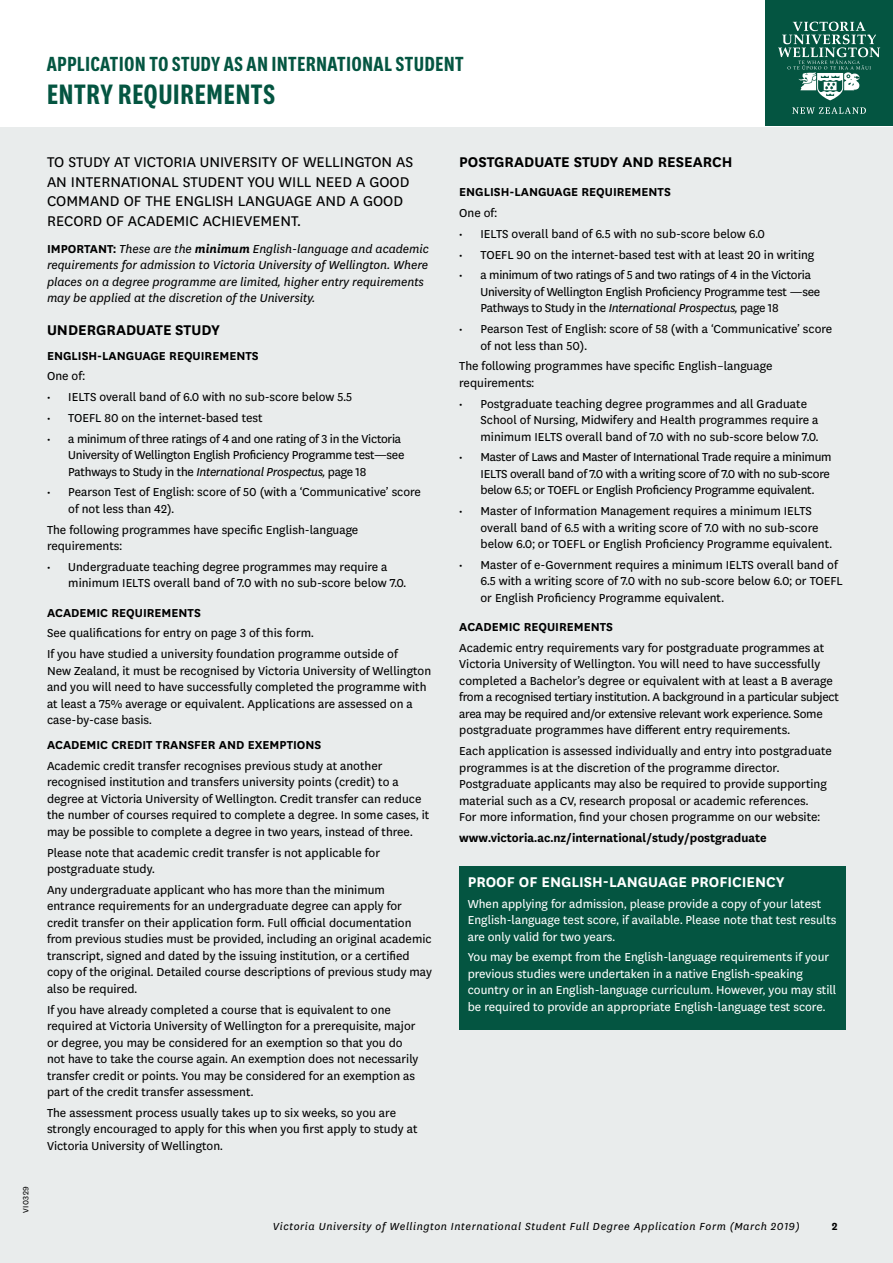
<style>
.page{position:relative;width:893px;height:1263px;background:#e9ecec}
.page>*{position:absolute;margin:0;border:0;box-sizing:border-box;transform-origin:0 0}
.t1{font:600 33px "Victoria Sans Comp";letter-spacing:.005em;color:#045541}
.t2{font:600 24px "Victoria Sans Comp";letter-spacing:.01em;color:#045541}
.t3{font:16.5px/19.5px "Victoria Sans";color:#000}
.t4{font:700 16.5px "Victoria Sans";color:#000}
.t5{font:700 16.5px "Victoria Sans";color:#fff}
.t6{font:13.5px/16.5px "Victoria Sans";color:#000}
.t7{font:13.5px/16.5px "Victoria Sans";letter-spacing:-.02em;color:#000}
.t8{font:13.5px/16.5px "Victoria Sans";color:#fff}
.t9{font:italic 13.5px/16.5px "Victoria Sans";color:#000}
.t10{font:700 13.5px "Victoria Sans";color:#000}
.t11{font:italic 12px "Victoria Sans";letter-spacing:.05em;color:#000}
.t12{font:700 12px "Victoria Sans";color:#000}
.t13{font:9px "Victoria Sans";letter-spacing:.05em;color:#000}
.s1{font-weight:700;font-style:normal}
.s2{font-weight:700}
.s3{font-style:italic}
</style>
<div class="page">
<div style="left:0;top:0;width:893px;height:127px;background:#fff"></div>
<div style="left:765px;top:0;width:128px;height:126px;background:#045541"></div>
<svg style="left:792px;top:107px;width:74px;height:7px"></svg>
<svg style="left:778px;top:22px;width:102px;height:78px"></svg>
<div style="left:459px;top:866px;width:387px;height:164px;background:#045541"></div>
<h2 class="t2" style="left:47px;top:49px;width:418px">APPLICATION TO STUDY AS AN INTERNATIONAL STUDENT</h2>
<h1 class="t1" style="left:47px;top:74px;width:230px">ENTRY REQUIREMENTS</h1>
<p class="t13" style="left:20px;top:1213px;width:28px;rotate:-90deg">VI0329</p>
<p class="t3" style="left:47px;top:152px;width:368px">TO STUDY AT VICTORIA UNIVERSITY OF WELLINGTON AS AN INTERNATIONAL STUDENT YOU WILL NEED A GOOD COMMAND OF THE ENGLISH LANGUAGE AND A GOOD RECORD OF ACADEMIC ACHIEVEMENT.</p>
<p class="t9" style="left:47px;top:240px;width:383px"><span class="s1">IMPORTANT:</span> These are the <span class="s2">minimum</span> English-language and academic requirements for admission to Victoria University of Wellington. Where places on a degree programme are limited, higher entry requirements may be applied at the discretion of the University.</p>
<p class="t4" style="left:47px;top:318px;width:174px">UNDERGRADUATE STUDY</p>
<p class="t10" style="left:47px;top:346px;width:213px">ENGLISH-LANGUAGE REQUIREMENTS</p>
<p class="t6" style="left:47px;top:367px;width:40px">One of:</p>
<p class="t6" style="left:47px;top:388px;width:307px">• IELTS overall band of 6.0 with no sub-score below 5.5</p>
<p class="t6" style="left:47px;top:409px;width:217px">• TOEFL 80 on the internet-based test</p>
<p class="t7" style="left:68px;top:430px;width:338px;text-indent:-21px">• a minimum of three ratings of 4 and one rating of 3 in the Victoria<br>University of Wellington English Proficiency Programme test—see<br>Pathways to Study in the <span class="s3">International Prospectus,</span> page 18</p>
<p class="t6" style="left:68px;top:483px;width:354px;text-indent:-21px">• Pearson Test of English: score of 50 (with a ‘Communicative’ score of not less than 42).</p>
<p class="t6" style="left:47px;top:520px;width:313px">The following programmes have specific English-language requirements:</p>
<p class="t6" style="left:68px;top:558px;width:339px;text-indent:-21px">• Undergraduate teaching degree programmes may require a minimum IELTS overall band of 7.0 with no sub-score below 7.0.</p>
<p class="t10" style="left:47px;top:603px;width:155px">ACADEMIC REQUIREMENTS</p>
<p class="t6" style="left:47px;top:622px;width:352px;line-height:20.7px">See qualifications for entry on page 3 of this form.<br>If you have studied a university foundation programme outside of</p>
<p class="t6" style="left:47px;top:661px;width:386px">New Zealand, it must be recognised by Victoria University of Wellington and you will need to have successfully completed the programme with at least a 75% average or equivalent. Applications are assessed on a case-by-case basis.</p>
<p class="t10" style="left:47px;top:735px;width:276px">ACADEMIC CREDIT TRANSFER AND EXEMPTIONS</p>
<p class="t6" style="left:47px;top:757px;width:384px">Academic credit transfer recognises previous study at another recognised institution and transfers university points (credit) to a degree at Victoria University of Wellington. Credit transfer can reduce the number of courses required to complete a degree. In some cases, it may be possible to complete a degree in two years, instead of three.</p>
<p class="t6" style="left:47px;top:843px;width:335px">Please note that academic credit transfer is not applicable for postgraduate study.</p>
<p class="t6" style="left:47px;top:881px;width:386px">Any undergraduate applicant who has more than the minimum entrance requirements for an undergraduate degree can apply for credit transfer on their application form. Full official documentation from previous studies must be provided, including an original academic transcript, signed and dated by the issuing institution, or a certified copy of the original. Detailed course descriptions of previous study may also be required.</p>
<p class="t6" style="left:47px;top:1000px;width:373px">If you have already completed a course that is equivalent to one required at Victoria University of Wellington for a prerequisite, major or degree, you may be considered for an exemption so that you do not have to take the course again. An exemption does not necessarily transfer credit or points. You may be considered for an exemption as part of the credit transfer assessment.</p>
<p class="t6" style="left:47px;top:1104px;width:372px">The assessment process usually takes up to six weeks, so you are strongly encouraged to apply for this when you first apply to study at<br>Victoria University of Wellington.</p>
<p class="t4" style="left:459px;top:151px;width:275px">POSTGRADUATE STUDY AND RESEARCH</p>
<p class="t10" style="left:459px;top:183px;width:213px">ENGLISH-LANGUAGE REQUIREMENTS</p>
<p class="t6" style="left:459px;top:204px;width:40px">One of:</p>
<p class="t6" style="left:459px;top:225px;width:307px">• IELTS overall band of 6.5 with no sub-score below 6.0</p>
<p class="t6" style="left:459px;top:246px;width:357px">• TOEFL 90 on the internet-based test with at least 20 in writing</p>
<p class="t7" style="left:480px;top:266px;width:341px;text-indent:-21px">• a minimum of two ratings of 5 and two ratings of 4 in the Victoria<br>University of Wellington English Proficiency Programme test —see<br>Pathways to Study in the <span class="s3">International Prospectus,</span> page 18</p>
<p class="t6" style="left:480px;top:320px;width:353px;text-indent:-21px">• Pearson Test of English: score of 58 (with a ‘Communicative’ score of not less than 50).</p>
<p class="t6" style="left:459px;top:357px;width:315px">The following programmes have specific English–language requirements:</p>
<p class="t6" style="left:480px;top:395px;width:339px;text-indent:-21px">• Postgraduate teaching degree programmes and all Graduate<br>School of Nursing, Midwifery and Health programmes require a minimum IELTS overall band of 7.0 with no sub-score below 7.0.</p>
<p class="t7" style="left:480px;top:448px;width:353px;text-indent:-21px">• Master of Laws and Master of International Trade require a minimum<br>IELTS overall band of 7.0 with a writing score of 7.0 with no sub-score below 6.5; or TOEFL or English Proficiency Programme equivalent.</p>
<p class="t6" style="left:480px;top:502px;width:353px;text-indent:-21px">• Master of Information Management requires a minimum IELTS overall band of 6.5 with a writing score of 7.0 with no sub-score below 6.0; or TOEFL or English Proficiency Programme equivalent.</p>
<p class="t6" style="left:480px;top:556px;width:364px;text-indent:-21px">• Master of e-Government requires a minimum IELTS overall band of<br>6.5 with a writing score of 7.0 with no sub-score below 6.0; or TOEFL or English Proficiency Programme equivalent.</p>
<p class="t10" style="left:459px;top:618px;width:155px">ACADEMIC REQUIREMENTS</p>
<p class="t6" style="left:459px;top:639px;width:381px">Academic entry requirements vary for postgraduate programmes at Victoria University of Wellington. You will need to have successfully completed a Bachelor’s degree or equivalent with at least a B average from a recognised tertiary institution. A background in a particular subject area may be required and/or extensive relevant work experience. Some postgraduate programmes have different entry requirements.</p>
<p class="t6" style="left:459px;top:742px;width:374px">Each application is assessed individually and entry into postgraduate programmes is at the discretion of the programme director.<br>Postgraduate applicants may also be required to provide supporting material such as a CV, research proposal or academic references.<br>For more information, find your chosen programme on our website:</p>
<p class="t10" style="left:459px;top:828px;width:309px">www.victoria.ac.nz/international/study/postgraduate</p>
<p class="t5" style="left:468px;top:870px;width:318px">PROOF OF ENGLISH-LANGUAGE PROFICIENCY</p>
<p class="t8" style="left:468px;top:895px;width:370px">When applying for admission, please provide a copy of your latest<br>English-language test score, if available. Please note that test results are only valid for two years.</p>
<p class="t8" style="left:468px;top:948px;width:370px">You may be exempt from the English-language requirements if your previous studies were undertaken in a native English-speaking country or in an English-language curriculum. However, you may still be required to provide an appropriate English-language test score.</p>
<p class="t11" style="left:273px;top:1219px;width:528px">Victoria University of Wellington International Student Full Degree Application Form (March 2019)</p>
<p class="t12" style="left:832px;top:1218px;width:7px">2</p>
</div>
